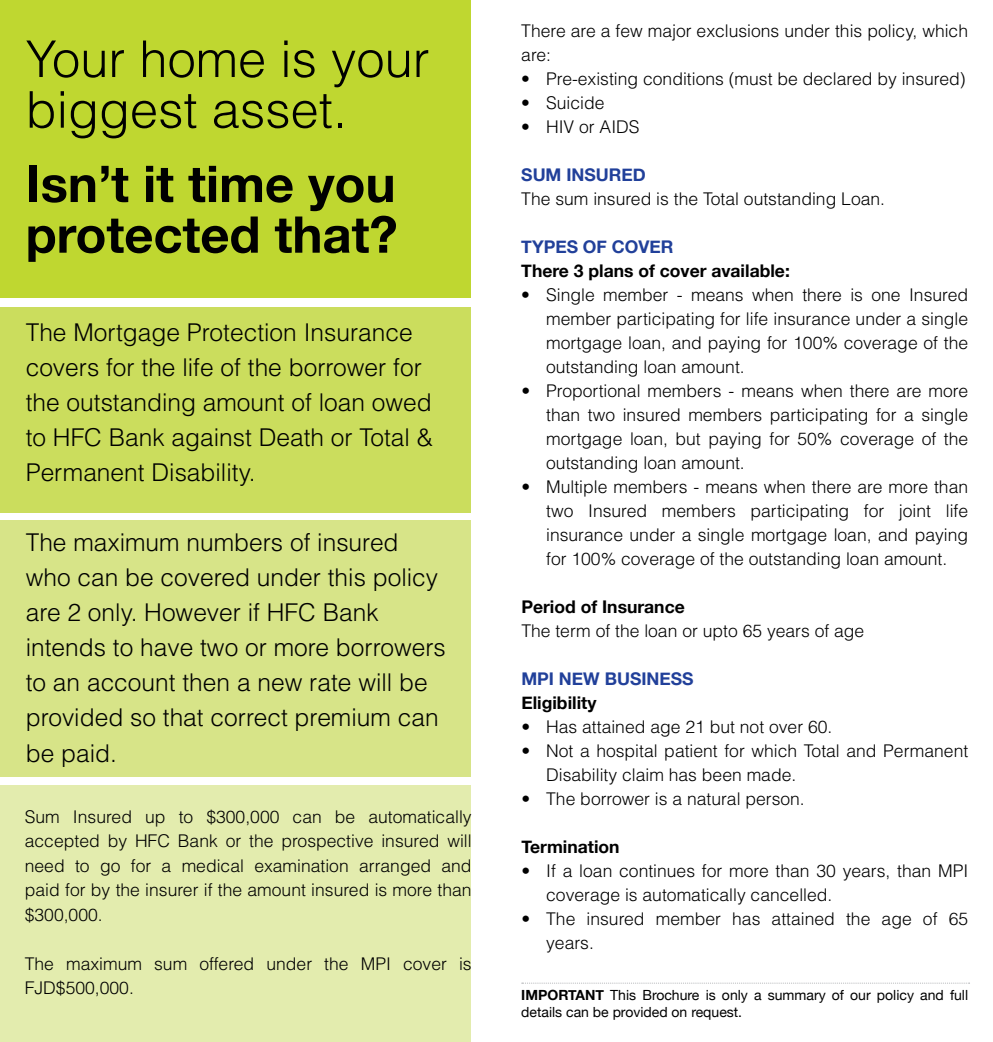
<style>
.page{position:relative;width:993px;height:1042px;background:#fff}
.page>*{position:absolute;margin:0;border:0;box-sizing:border-box;transform-origin:0 0}
.t1{font:700 50.75px/50.8px "Helvetica Neue";color:#000}
.t2{font:300 50.75px/50.8px "Helvetica";color:#000}
.t3{font:300 24.5px/35px "Helvetica";color:#000}
.t4{font:300 17.5px/24px "Helvetica";color:#000;text-align:justify}
.t5{font:700 17.5px "Helvetica Neue";color:#000}
.t6{font:700 17.5px "Helvetica Neue";color:#21409a}
.t7{font:14px/16.8px "Helvetica Neue";color:#000}
.s1{font-weight:700}
</style>
<div class="page">
<div style="left:0;top:307px;width:470px;height:205px;background:#cbdd5d"></div>
<div style="left:0;top:520px;width:470px;height:256px;background:#d7e488"></div>
<div style="left:0;top:786px;width:470px;height:256px;background:#e3ecae"></div>
<div style="left:0;top:0;width:470px;height:298px;background:#bfd730"></div>
<svg style="left:521px;top:982px;width:448px;height:1px"></svg>
<h1 class="t2" style="left:26px;top:32px;width:405px">Your home is your biggest asset.</h1>
<h1 class="t1" style="left:26px;top:156px;width:373px">Isn’t it time you protected that?</h1>
<h2 class="t3" style="left:26px;top:314px;width:409px">The Mortgage Protection I nsurance covers for the life of the borrower for the outstanding amount of loan owed to HFC Bank against Death or Total &amp; Permanent Disability.</h2>
<h2 class="t3" style="left:26px;top:524px;width:421px">The maximum numbers of insured who can be covered under this policy are 2 only. However if HFC Bank intends to have two or more borrowers to an account then a new rate will be provided so that correct premium can be paid.</h2>
<p class="t4" style="left:25px;top:804px;width:448px;line-height:24.5px">Sum I nsured up to $300,000 can be automatically accepted by HFC Bank or the prospective insured will need to go for a medical examination arranged and paid for by the insurer if the amount insured is more than $300,000.</p>
<p class="t4" style="left:25px;top:951px;width:346px">The maximum sum offered under the MPI</p>
<p class="t4" style="left:403px;top:951px;width:70px">cover is</p>
<p class="t4" style="left:25px;top:975px;width:110px">FJD$500,000.</p>
<p class="t4" style="left:521px;top:19px;width:448px">There are a few major exclusions under this policy, which are:</p>
<p class="t4" style="left:521px;top:67px;width:445px">• Pre-existing conditions (must be declared by insured)</p>
<p class="t4" style="left:521px;top:91px;width:85px">• Suicide</p>
<p class="t4" style="left:521px;top:115px;width:120px">• HIV or AIDS</p>
<p class="t6" style="left:521px;top:159px;width:126px">Sum Insured</p>
<p class="t4" style="left:521px;top:187px;width:365px">The sum insured is the Total outstanding Loan.</p>
<p class="t6" style="left:521px;top:231px;width:154px">Types of Cover</p>
<p class="t5" style="left:521px;top:255px;width:270px">There 3 plans of cover available:</p>
<p class="t4" style="left:546px;top:282px;width:423px;text-indent:-25px">• Single member - means when there is one Insured member participating for life insurance under a single mortgage loan, and paying for 100% coverage of the outstanding loan amount.</p>
<p class="t4" style="left:546px;top:378px;width:423px;text-indent:-25px">• Proportional members - means when there are more than two insured members participating for a single mortgage loan, but paying for 50% coverage of the outstanding loan amount.</p>
<p class="t4" style="left:546px;top:474px;width:423px;text-indent:-25px">• Multiple members - means when there are more than two I nsured members participating for joint life insurance under a single mortgage loan, and paying for 100% coverage of the outstanding loan amount.</p>
<p class="t5" style="left:521px;top:591px;width:165px">Period of Insurance</p>
<p class="t4" style="left:521px;top:618px;width:344px">The term of the loan or upto 65 years of age</p>
<p class="t6" style="left:521px;top:663px;width:162px">MPI New Busi ness</p>
<p class="t5" style="left:521px;top:687px;width:77px">Eligibility</p>
<p class="t4" style="left:521px;top:714px;width:312px">• Has attained age 21 but not over 60.</p>
<p class="t4" style="left:546px;top:738px;width:423px;text-indent:-25px">• Not a hospital patient for which Total and Permanent<br>Disability claim has been made.</p>
<p class="t4" style="left:521px;top:786px;width:285px">• The borrower is a natural person.</p>
<p class="t5" style="left:521px;top:830px;width:100px">Termination</p>
<p class="t4" style="left:546px;top:858px;width:423px;text-indent:-25px">• If a loan continues for more than 30 years, than MPI coverage is automatically cancelled.</p>
<p class="t4" style="left:546px;top:906px;width:423px;text-indent:-25px">• The insured member has attained the age of 65 years.</p>
<p class="t7" style="left:521px;top:986px;width:448px"><span class="s1">Important</span> This Brochure is only a summary of our policy and full details can be provided on request.</p>
</div>
